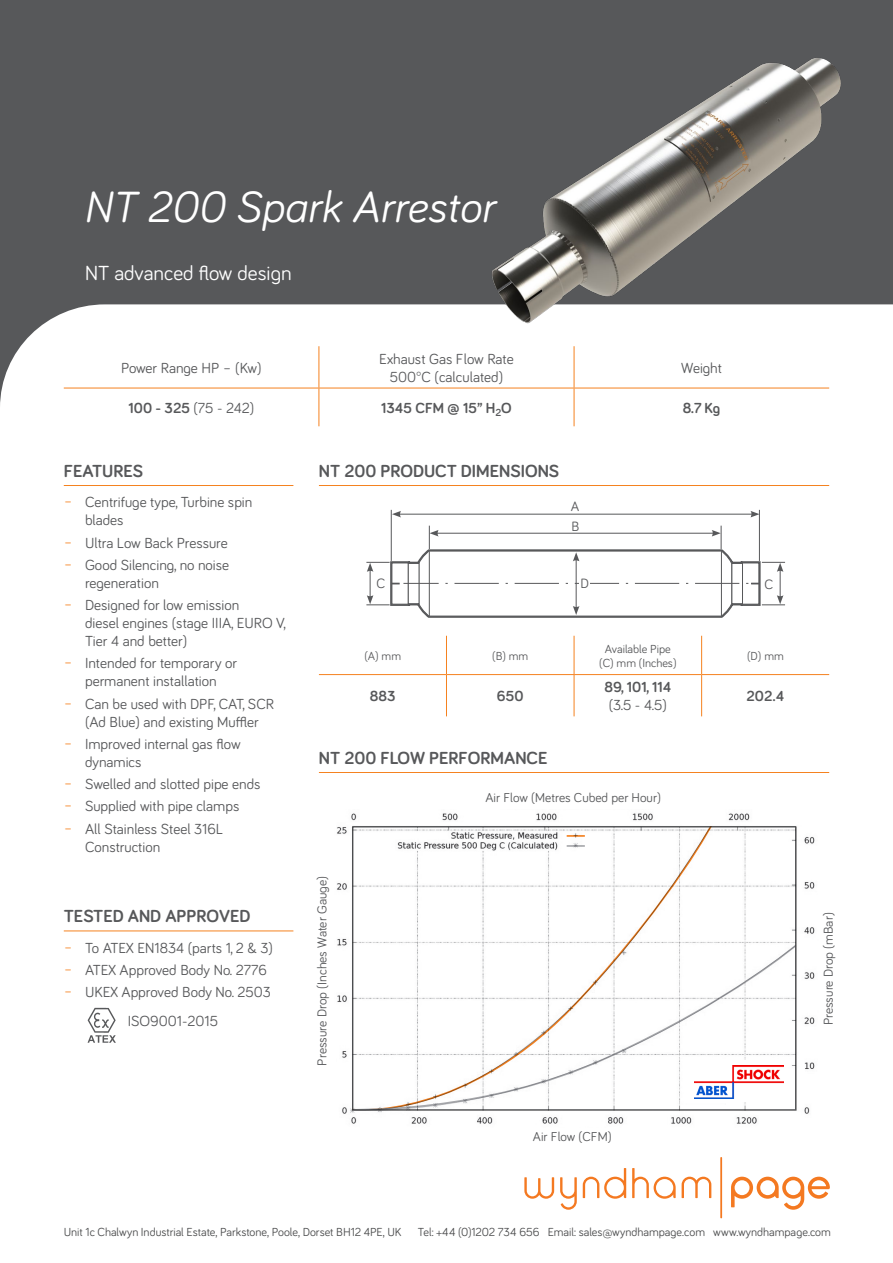
<style>
.page{position:relative;width:893px;height:1263px;background:#fff}
.page>*{position:absolute;margin:0;border:0;box-sizing:border-box;transform-origin:0 0}
.t1{font:italic 45px "Bariol";color:#fff}
.Body_Text{font:21px "Bariol";color:#fff}
.Body_Text-2{font:700 18px "Bariol";color:#57585a}
.Paragraph_Style_1{font:700 18px "Bariol";color:#57585a}
.Body_Text-3{font:15px/18px "Bariol";color:#57585a}
.Body_Text-4{font:700 15px "Bariol";color:#57585a}
.Body_Text-5{font:13.95px "Bariol";color:#57585a}
.Body_Text-6{font:13.2px "Bariol";color:#57585a}
.t2{font:12px "Bariol";color:#4b4c4d}
.Body_Text-7{font:12px/14.4px "Bariol";color:#57585a;text-align:center}
.s1{font-weight:700}
.s2{color:#f58220}
</style>
<div class="page">
<svg style="left:0;top:0;width:893px;height:404px;fill:#57585a"></svg>
<hr style="left:720px;top:1157px;width:2px;height:61px;background:#f47921">
<svg style="left:682px;top:1177px;width:29px;height:21px"></svg>
<svg style="left:524px;top:1177px;width:30px;height:22px"></svg>
<svg style="left:560px;top:1177px;width:17px;height:33px"></svg>
<svg style="left:583px;top:1168px;width:43px;height:31px"></svg>
<svg style="left:632px;top:1168px;width:44px;height:31px"></svg>
<svg style="left:731px;top:1177px;width:99px;height:33px"></svg>
<svg style="left:64px;top:389px;width:765px;height:37px"></svg>
<hr style="left:319px;top:346px;width:1px;height:42px;background:#f58220">
<hr style="left:574px;top:346px;width:1px;height:42px;background:#f58220">
<hr style="left:319px;top:388px;width:1px;height:38px;background:#f58220">
<hr style="left:574px;top:388px;width:1px;height:38px;background:#f58220">
<hr style="left:64px;top:388px;width:255px;height:1px;background:#f58220">
<hr style="left:319px;top:388px;width:255px;height:1px;background:#f58220">
<hr style="left:574px;top:388px;width:255px;height:1px;background:#f58220">
<hr style="left:64px;top:485px;width:229px;height:1px;background:#f58220">
<hr style="left:64px;top:930px;width:229px;height:1px;background:#f58220">
<hr style="left:446px;top:636px;width:1px;height:38px;background:#f58220">
<hr style="left:574px;top:636px;width:1px;height:38px;background:#f58220">
<hr style="left:701px;top:636px;width:1px;height:38px;background:#f58220">
<hr style="left:319px;top:674px;width:127px;height:1px;background:#f58220">
<hr style="left:446px;top:674px;width:128px;height:1px;background:#f58220">
<hr style="left:446px;top:675px;width:1px;height:41px;background:#f58220">
<hr style="left:574px;top:674px;width:128px;height:1px;background:#f58220">
<hr style="left:574px;top:675px;width:1px;height:41px;background:#f58220">
<hr style="left:701px;top:675px;width:1px;height:41px;background:#f58220">
<hr style="left:702px;top:674px;width:127px;height:1px;background:#f58220">
<hr style="left:319px;top:485px;width:510px;height:1px;background:#f58220">
<hr style="left:391px;top:510px;width:1px;height:51px;background:#57585a">
<hr style="left:759px;top:510px;width:1px;height:51px;background:#57585a">
<hr style="left:399px;top:514px;width:354px;height:1px;background:#57585a">
<svg style="left:750px;top:511px;width:9px;height:6px"></svg>
<svg style="left:392px;top:511px;width:9px;height:6px"></svg>
<svg style="left:366px;top:526px;width:419px;height:92px"></svg>
<img style="left:87px;top:1008px;width:29px;height:35px">
<hr style="left:319px;top:772px;width:510px;height:1px;background:#f58220">
<img style="left:337px;top:813px;width:478px;height:311px">
<svg style="left:354px;top:828px;width:360px;height:115px"></svg>
<svg style="left:354px;top:943px;width:440px;height:165px"></svg>
<svg style="left:567px;top:835px;width:18px;height:2px"></svg>
<svg style="left:567px;top:845px;width:18px;height:2px"></svg>
<div style="left:352px;top:826px;width:444px;height:284px;border:1px solid #57585a"></div>
<img style="left:491px;top:57px;width:351px;height:267px">
<div style="left:687px;top:1061px;width:100px;height:41px;background:#fff"></div>
<img style="left:694px;top:1066px;width:89px;height:32px">
<h1 class="t1" style="left:84px;top:176px;width:412px">NT 200 Spark Arrestor</h1>
<p class="Body_Text" style="left:85px;top:259px;width:208px">NT advanced flow design</p>
<p class="Body_Text-3" style="left:121px;top:358px;width:142px">Power Range HP – (Kw)</p>
<p class="Body_Text-3" style="left:379px;top:349px;width:136px;text-align:center">Exhaust Gas Flow Rate<br>500°C (calculated)</p>
<p class="Body_Text-3" style="left:681px;top:358px;width:42px">Weight</p>
<p class="Body_Text-3" style="left:129px;top:398px;width:127px"><span class="s1">100 - 325</span> (75 - 242)</p>
<p class="Body_Text-4" style="left:381px;top:398px;width:132px">1345 CFM @ 15” H<sub>2</sub>O</p>
<p class="Body_Text-4" style="left:683px;top:398px;width:39px">8.7 Kg</p>
<p class="Body_Text-2" style="left:64px;top:458px;width:81px">FEATURES</p>
<p class="Body_Text-3" style="left:85px;top:493px;width:169px;text-indent:-21px"><span class="s2">–</span> Centrifuge type, Turbine spin blades</p>
<p class="Body_Text-3" style="left:64px;top:533px;width:165px"><span class="s2">–</span> Ultra Low Back Pressure</p>
<p class="Body_Text-3" style="left:85px;top:555px;width:146px;text-indent:-21px"><span class="s2">–</span> Good Silencing, no noise regeneration</p>
<p class="Body_Text-3" style="left:85px;top:595px;width:202px;text-indent:-21px"><span class="s2">–</span> Designed for low emission<br>diesel engines (stage IIIA, EURO V,<br>Tier 4 and better)</p>
<p class="Body_Text-3" style="left:64px;top:654px;width:175px;text-align:center"><span class="s2">–</span> Intended for temporary or permanent installation</p>
<p class="Body_Text-3" style="left:64px;top:694px;width:212px;text-align:center"><span class="s2">–</span> Can be used with DPF, CAT, SCR (Ad Blue) and existing Muffler</p>
<p class="Body_Text-3" style="left:85px;top:734px;width:157px;text-indent:-21px"><span class="s2">–</span> Improved internal gas flow dynamics</p>
<p class="Body_Text-3" style="left:64px;top:774px;width:198px"><span class="s2">–</span> Swelled and slotted pipe ends</p>
<p class="Body_Text-3" style="left:64px;top:797px;width:177px"><span class="s2">–</span> Supplied with pipe clamps</p>
<p class="Body_Text-3" style="left:85px;top:819px;width:140px;text-indent:-21px"><span class="s2">–</span> All Stainless Steel 316L<br>Construction</p>
<p class="Paragraph_Style_1" style="left:64px;top:904px;width:188px">TESTED AND APPROVED</p>
<p class="Body_Text-3" style="left:64px;top:938px;width:211px"><span class="s2">–</span> To ATEX EN1834 (parts 1, 2 &amp; 3)</p>
<p class="Body_Text-3" style="left:64px;top:960px;width:205px"><span class="s2">–</span> ATEX Approved Body No. 2776</p>
<p class="Body_Text-3" style="left:64px;top:982px;width:209px"><span class="s2">–</span> UKEX Approved Body No. 2503</p>
<p class="Body_Text-3" style="left:128px;top:1011px;width:92px">ISO9001-2015</p>
<p class="Body_Text-2" style="left:319px;top:458px;width:242px">NT 200 PRODUCT DIMENSIONS</p>
<p class="Body_Text-5" style="left:571px;top:497px;width:10px">A</p>
<p class="Body_Text-5" style="left:571px;top:516px;width:9px">B</p>
<p class="Body_Text-5" style="left:376px;top:573px;width:10px">C</p>
<p class="Body_Text-5" style="left:764px;top:575px;width:10px">C</p>
<p class="Body_Text-5" style="left:580px;top:573px;width:10px">D</p>
<p class="Body_Text-7" style="left:364px;top:648px;width:38px">(A) mm</p>
<p class="Body_Text-7" style="left:492px;top:648px;width:38px">(B) mm</p>
<p class="Body_Text-7" style="left:599px;top:641px;width:79px">Available Pipe (C) mm (Inches)</p>
<p class="Body_Text-7" style="left:747px;top:648px;width:38px">(D) mm</p>
<p class="Body_Text-4" style="left:370px;top:686px;width:27px">883</p>
<p class="Body_Text-4" style="left:497px;top:686px;width:28px">650</p>
<p class="Body_Text-4" style="left:604px;top:677px;width:68px">89, 101, 114</p>
<p class="Body_Text-3" style="left:609px;top:696px;width:59px">(3.5 - 4.5)</p>
<p class="Body_Text-4" style="left:747px;top:686px;width:39px">202.4</p>
<p class="Body_Text-2" style="left:319px;top:745px;width:230px">NT 200 FLOW PERFORMANCE</p>
<p class="Body_Text-6" style="left:485px;top:789px;width:177px">Air Flow (Metres Cubed per Hour)</p>
<p class="Body_Text-6" style="left:313px;top:1065px;width:191px;rotate:-90deg">Pressure Drop (Inches Water Gauge)</p>
<p class="Body_Text-6" style="left:533px;top:1127px;width:80px">Air Flow (CFM)</p>
<p class="Body_Text-6" style="left:819px;top:1025px;width:115px;rotate:-90deg">Pressure Drop (mBar)</p>
<p class="t2" style="left:64px;top:1224px;width:339px">Unit 1c Chalwyn Industrial Estate, Parkstone, Poole, Dorset BH12 4PE, UK</p>
<p class="t2" style="left:418px;top:1224px;width:414px">Tel: +44 (0)1202 734 656 Email: sales@wyndhampage.com www.wyndhampage.com</p>
</div>
